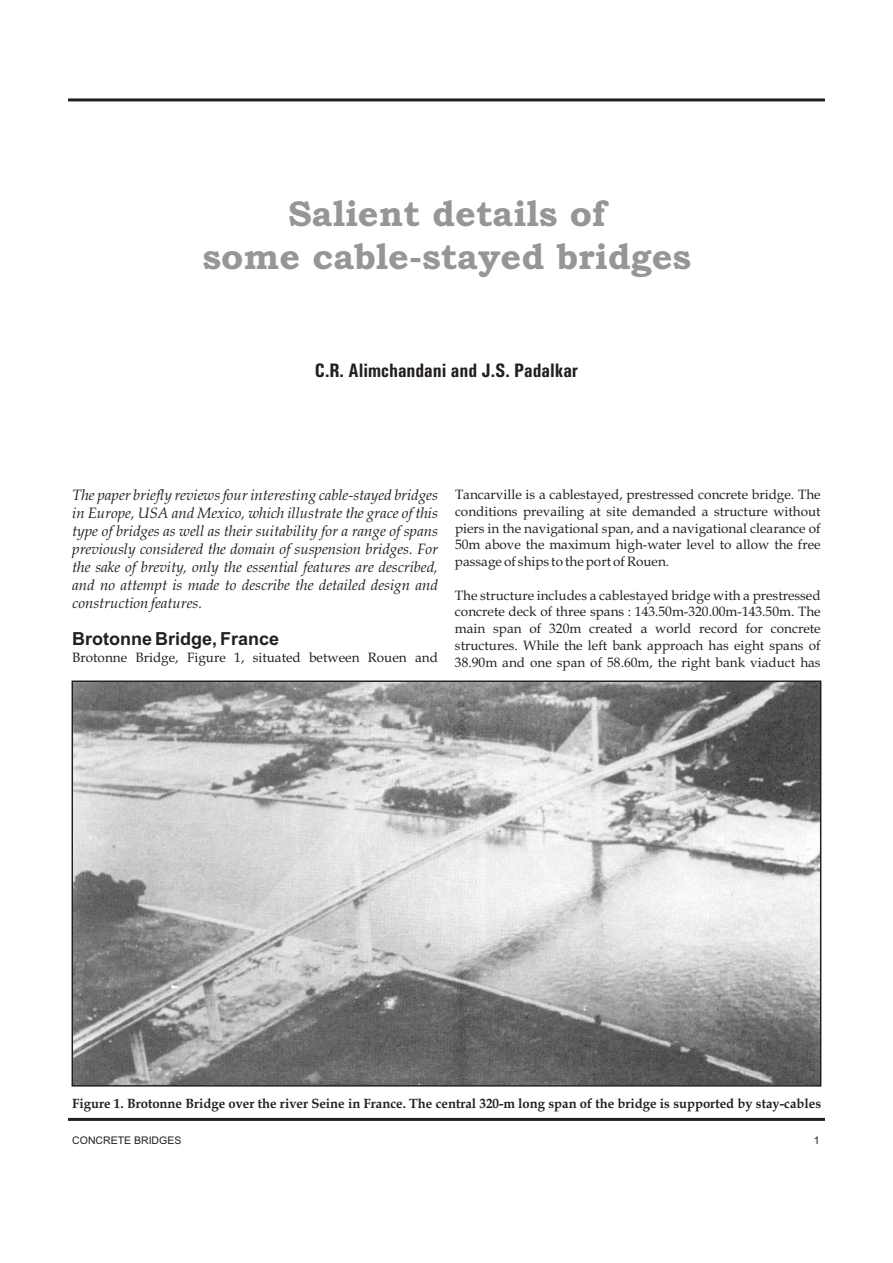
<style>
.page{position:relative;width:893px;height:1263px;background:#fff}
.page>*{position:absolute;margin:0;border:0;box-sizing:border-box;transform-origin:0 0}
.t1{font:700 36px/42.2px "Bookman Old Style";color:#949698;text-align:center}
.t2{font:700 condensed 19.5px "Univers";color:#231f20}
.t3{font:700 18px "Arial";color:#231f20}
.t4{font:italic 15px/18px "Book Antiqua";color:#231f20;text-align:justify}
.t5{font:13.5px/16.8px "Book Antiqua";color:#231f20;text-align:justify}
.t6{font:700 13.5px "Book Antiqua";color:#231f20}
.t7{font:10.5px "Arial";color:#231f20}
</style>
<div class="page">
<hr style="left:68px;top:98px;width:757px;height:3px;background:#231f20">
<hr style="left:68px;top:1118px;width:757px;height:3px;background:#231f20">
<img style="left:75px;top:683px;width:743px;height:400px">
<div style="left:72px;top:680px;width:749px;height:406px;border:2px solid #231f20"></div>
<h1 class="t1" style="left:202px;top:196px;width:490px">Salient details of<br>some cable-stayed bridges</h1>
<h2 class="t2" style="left:315px;top:363px;width:265px">C.R. Alimchandani and J.S. Padalkar</h2>
<p class="t4" style="left:72px;top:487px;width:367px">The paper briefly reviews four interesting cable-stayed bridges in Europe, USA and Mexico, which illustrate the grace of this type of bridges as well as their suitability for a range of spans previously considered the domain of suspension bridges. For the sake of brevity, only the essential features are described, and no attempt is made to describe the detailed design and construction features.</p>
<h3 class="t3" style="left:72px;top:632px;width:209px">Brotonne Bridge, France</h3>
<p class="t5" style="left:72px;top:651px;width:367px">Brotonne Bridge, Figure 1, situated between Rouen and</p>
<p class="t5" style="left:455px;top:488px;width:367px">Tancarville is a cablestayed, prestressed concrete bridge. The conditions prevailing at site demanded a structure without piers in the navigational span, and a navigational clearance of 50m above the maximum high-water level to allow the free passage of ships to the port of Rouen.</p>
<p class="t5" style="left:455px;top:588px;width:367px">The structure includes a cablestayed bridge with a prestressed concrete deck of three spans : 143.50m-320.00m-143.50m. The main span of 320m created a world record for concrete structures. While the left bank approach has eight spans of 38.90m and one span of 58.60m, the right bank viaduct has</p>
<p class="t6" style="left:72px;top:1098px;width:750px">Figure 1. Brotonne Bridge over the river Seine in France. The central 320-m long span of the bridge is supported by stay-cables</p>
<p class="t7" style="left:72px;top:1136px;width:111px">CONCRETE BRIDGES</p>
<p class="t7" style="left:814px;top:1136px;width:7px">1</p>
</div>
